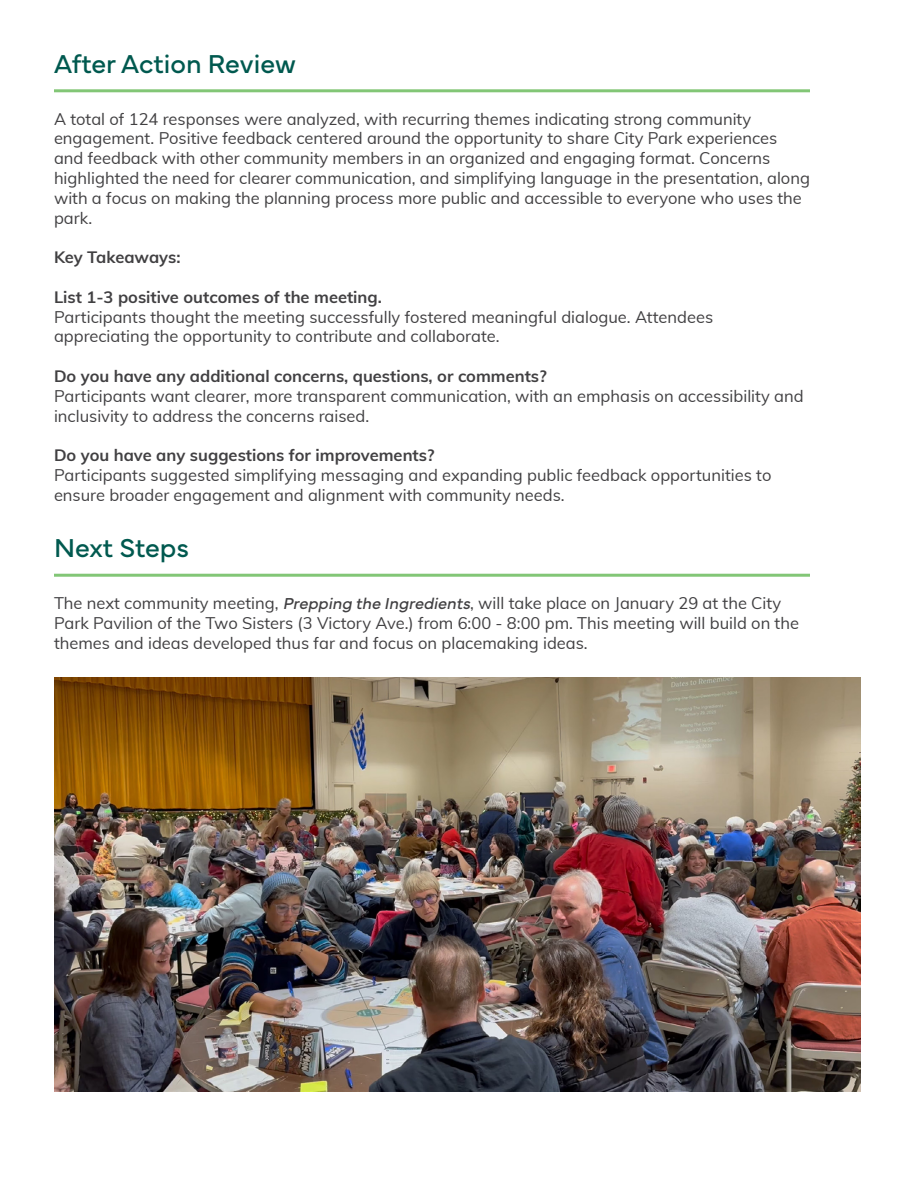
<style>
.page{position:relative;width:918px;height:1188px;background:#fff}
.page>*{position:absolute;margin:0;border:0;box-sizing:border-box;transform-origin:0 0}
.t1{font:27px "Mundial";color:#00594f}
.t2{font:16.5px/19.8px "Muli";color:#414042}
.t3{font:700 16.5px "Muli";color:#414042}
.s1{font-family:"Mundial";font-style:italic}
</style>
<div class="page">
<hr style="left:54px;top:89px;width:756px;height:3px;background:#82c676">
<hr style="left:54px;top:574px;width:756px;height:3px;background:#82c676">
<img style="left:54px;top:677px;width:806px;height:414px">
<h1 class="t1" style="left:54px;top:42px;width:243px">After Action Review</h1>
<p class="t2" style="left:54px;top:108px;width:758px">A total of 124 responses were analyzed, with recurring themes indicating strong community engagement. Positive feedback centered around the opportunity to share City Park experiences and feedback with other community members in an organized and engaging format. Concerns highlighted the need for clearer communication, and simplifying language in the presentation, along with a focus on making the planning process more public and accessible to everyone who uses the park.</p>
<p class="t3" style="left:54px;top:245px;width:128px">Key Takeaways:</p>
<p class="t3" style="left:54px;top:285px;width:329px">List 1-3 positive outcomes of the meeting.</p>
<p class="t2" style="left:54px;top:306px;width:661px">Participants thought the meeting successfully fostered meaningful dialogue. Attendees appreciating the opportunity to contribute and collaborate.</p>
<p class="t3" style="left:54px;top:364px;width:494px">Do you have any additional concerns, questions, or comments?</p>
<p class="t2" style="left:54px;top:385px;width:751px">Participants want clearer, more transparent communication, with an emphasis on accessibility and inclusivity to address the concerns raised.</p>
<p class="t3" style="left:54px;top:443px;width:382px">Do you have any suggestions for improvements?</p>
<p class="t2" style="left:54px;top:464px;width:719px">Participants suggested simplifying messaging and expanding public feedback opportunities to ensure broader engagement and alignment with community needs.</p>
<h1 class="t1" style="left:54px;top:527px;width:137px">Next Steps</h1>
<p class="t2" style="left:54px;top:592px;width:747px">The next community meeting, <span class="s1">Prepping the Ingredients</span>, will take place on January 29 at the City<br>Park Pavilion of the Two Sisters (3 Victory Ave.) from 6:00 - 8:00 pm. This meeting will build on the themes and ideas developed thus far and focus on placemaking ideas.</p>
</div>
